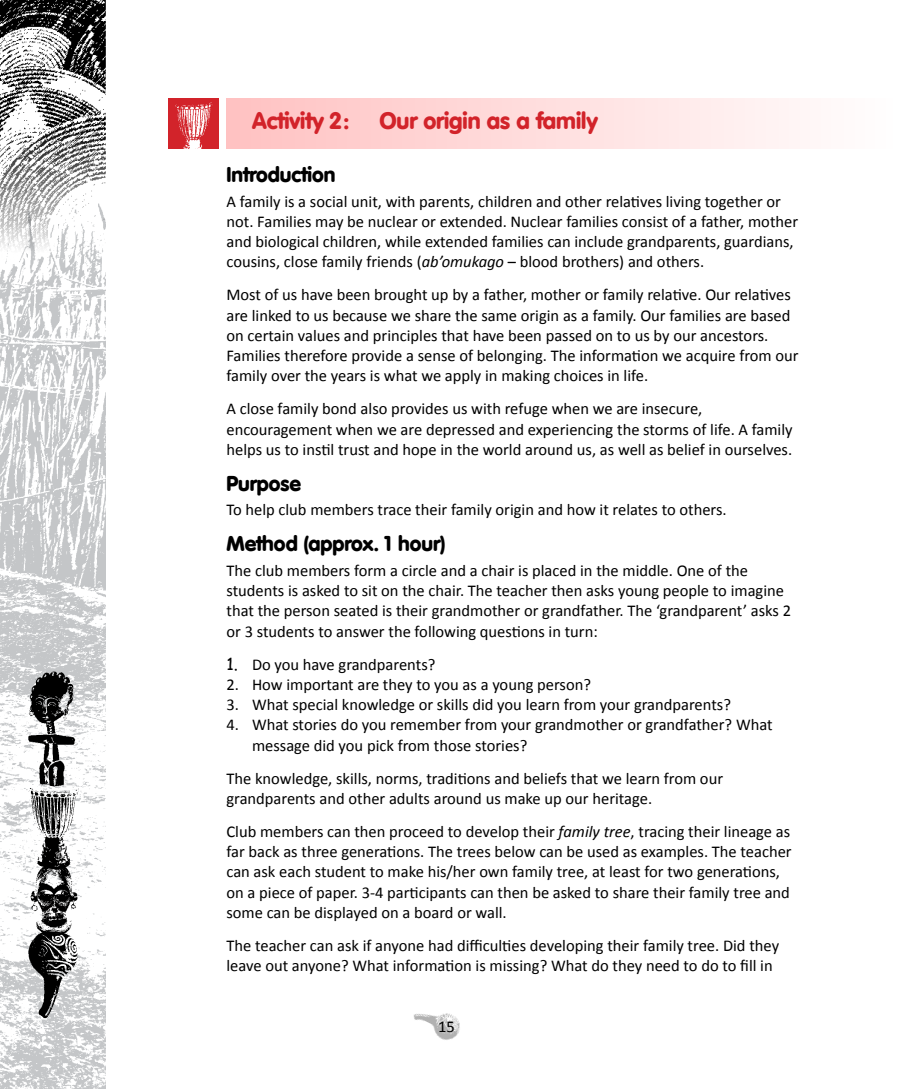
<style>
.page{position:relative;width:906px;height:1089px;background:#fff}
.page>*{position:absolute;margin:0;border:0;box-sizing:border-box;transform-origin:0 0}
.t1{font:700 23.25px "Vogue";color:#d2232a}
.t2{font:700 21px "Vogue";color:#000}
.t3{font:16.5px/20.2px "Calibri";color:#000}
.s1{font-style:italic}
.s2{font-family:"Comic Sans MS"}
</style>
<div class="page">
<img style="left:0;top:260px;width:106px;height:829px">
<img style="left:0;top:0;width:106px;height:260px">
<img style="left:26px;top:664px;width:51px;height:117px">
<img style="left:26px;top:781px;width:54px;height:81px">
<img style="left:26px;top:862px;width:54px;height:64px">
<img style="left:26px;top:926px;width:54px;height:93px">
<img style="left:413px;top:1013px;width:47px;height:27px">
<div style="left:226px;top:98px;width:667px;height:50px;background:linear-gradient(to right,#ffc1c1,#fffefe)"></div>
<div style="left:168px;top:98px;width:51px;height:51px;background:#d2232a"></div>
<img style="left:175px;top:102px;width:38px;height:47px">
<h1 class="t1" style="left:252px;top:107px;width:99px">Activity 2:</h1>
<h1 class="t1" style="left:379px;top:107px;width:219px">Our origin as a family</h1>
<p class="t2" style="left:226px;top:162px;width:111px">Introduction</p>
<p class="t3" style="left:226px;top:191px;width:573px">A family is a social unit, with parents, children and other relatives living together or not. Families may be nuclear or extended. Nuclear families consist of a father, mother and biological children, while extended families can include grandparents, guardians, cousins, close family friends (<span class="s1">ab’omukago</span> – blood brothers) and others.</p>
<p class="t3" style="left:226px;top:285px;width:573px">Most of us have been brought up by a father, mother or family relative. Our relatives are linked to us because we share the same origin as a family. Our families are based on certain values and principles that have been passed on to us by our ancestors.<br>Families therefore provide a sense of belonging. The information we acquire from our family over the years is what we apply in making choices in life.</p>
<p class="t3" style="left:226px;top:399px;width:567px">A close family bond also provides us with refuge when we are insecure, encouragement when we are depressed and experiencing the storms of life. A family helps us to instil trust and hope in the world around us, as well as belief in ourselves.</p>
<p class="t2" style="left:226px;top:471px;width:76px">Purpose</p>
<p class="t3" style="left:226px;top:500px;width:502px">To help club members trace their family origin and how it relates to others.</p>
<p class="t2" style="left:226px;top:531px;width:220px">Method (approx. 1 hour)</p>
<p class="t3" style="left:226px;top:560px;width:566px">The club members form a circle and a chair is placed in the middle. One of the students is asked to sit on the chair. The teacher then asks young people to imagine that the person seated is their grandmother or grandfather. The ‘grandparent’ asks 2 or 3 students to answer the following questions in turn:</p>
<p class="t3" style="left:226px;top:654px;width:210px"><span class="s2">1.</span> Do you have grandparents?</p>
<p class="t3" style="left:226px;top:674px;width:366px">2. How important are they to you as a young person?</p>
<p class="t3" style="left:226px;top:694px;width:506px">3. What special knowledge or skills did you learn from your grandparents?</p>
<p class="t3" style="left:252px;top:714px;width:522px;text-indent:-26px">4. What stories do you remember from your grandmother or grandfather? What message did you pick from those stories?</p>
<p class="t3" style="left:226px;top:768px;width:498px">The knowledge, skills, norms, traditions and beliefs that we learn from our grandparents and other adults around us make up our heritage.</p>
<p class="t3" style="left:226px;top:821px;width:567px">Club members can then proceed to develop their <span class="s1">family tree</span>, tracing their lineage as far back as three generations. The trees below can be used as examples. The teacher can ask each student to make his/her own family tree, at least for two generations, on a piece of paper. 3-4 participants can then be asked to share their family tree and some can be displayed on a board or wall.</p>
<p class="t3" style="left:226px;top:935px;width:554px">The teacher can ask if anyone had difficulties developing their family tree. Did they leave out anyone? What information is missing? What do they need to do to fill in</p>
<p class="t3" style="left:438px;top:1016px;width:18px">15</p>
</div>
